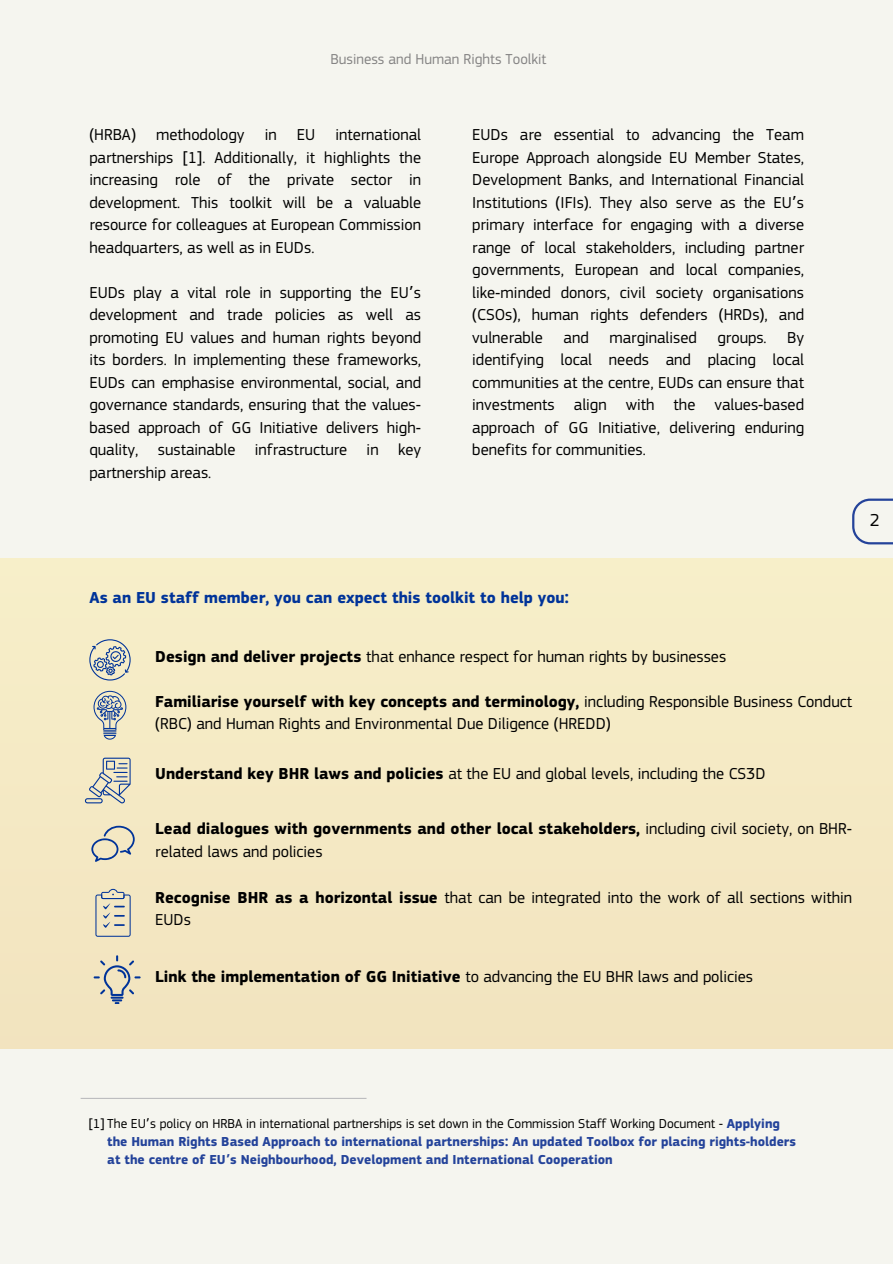
<style>
.page{position:relative;width:893px;height:1264px;background:#fff}
.page>*{position:absolute;margin:0;border:0;box-sizing:border-box;transform-origin:0 0}
.t1{font:18px "PF Square Sans Pro";color:#000}
.t2{font:16.5px/22.5px "PF Square Sans Pro";color:#000;text-align:justify}
.t3{font:700 16.5px/22.5px "PF Square Sans Pro";color:#000}
.t4{font:700 16.5px "PF Square Sans Pro";color:#039}
.t5{font:15px "PF Square Sans Pro";color:#858484}
.t6{font:700 13.5px/18px "PF Square Sans Pro";color:#24439a}
.t7{font:13.5px "PF Square Sans Pro";color:#000}
.s1{font-family:"Noto Sans"}
.s2{font-family:"Noto Sans Gurmukhi"}
.s3{font-weight:700}
.s4{font-weight:400}
.s5{font-weight:700;color:#24439a}
</style>
<div class="page">
<div style="left:0;top:0;width:892px;height:1263px;background:#f5f5ef"></div>
<hr style="left:81px;top:1097px;width:285px;height:1px;background:#bdbdbf">
<div style="left:0;top:558px;width:892px;height:490px;background:#f4e9c4"></div>
<svg style="left:89px;top:639px;width:42px;height:41px"></svg>
<svg style="left:93px;top:690px;width:33px;height:49px"></svg>
<svg style="left:85px;top:757px;width:46px;height:46px"></svg>
<svg style="left:95px;top:888px;width:35px;height:48px"></svg>
<svg style="left:94px;top:955px;width:47px;height:48px"></svg>
<svg style="left:91px;top:825px;width:44px;height:36px"></svg>
<svg style="left:852px;top:498px;width:40px;height:47px"></svg>
<p class="t5" style="left:330px;top:53px;width:217px">Business and Human Rights Toolkit</p>
<h2 class="t2" style="left:89px;top:125px;width:333px"><span class="s1">(</span>HRBA<span class="s1">)</span> methodology in EU international partnerships <span class="s1">[</span>1<span class="s1">]</span>. Additionally, it highlights the increasing role of the private sector in development. This toolkit will be a valuable resource for colleagues at European Commission headquarters, as well as in EUDs.</h2>
<h2 class="t2" style="left:89px;top:282px;width:333px">EUDs play a vital role in supporting the EU<span class="s2">’</span>s development and trade policies as well as promoting EU values and human rights beyond its borders. In implementing these frameworks, EUDs can emphasise environmental, social, and governance standards, ensuring that the values&shy;based approach of GG Initiative delivers high&shy;quality, sustainable infrastructure in key partnership areas.</h2>
<p class="t2" style="left:472px;top:125px;width:333px">EUDs are essential to advancing the Team Europe Approach alongside EU Member States, Development Banks, and International Financial Institutions <span class="s1">(</span>IFIs<span class="s1">)</span>. They also serve as the EU<span class="s2">’</span>s primary interface for engaging with a diverse range of local stakeholders, including partner governments, European and local companies, like<span class="s1">-</span>minded donors, civil society organisations <span class="s1">(</span>CSOs<span class="s1">)</span>, human rights defenders <span class="s1">(</span>HRDs<span class="s1">)</span>, and vulnerable</p>
<p class="t2" style="left:563px;top:327px;width:27px">and</p>
<p class="t2" style="left:609px;top:327px;width:89px">marginalised</p>
<p class="t2" style="left:717px;top:327px;width:51px">groups.</p>
<p class="t2" style="left:472px;top:327px;width:333px;text-indent:315px">By identifying local needs and placing local communities at the centre, EUDs can ensure that investments align with the values<span class="s1">-</span>based approach of GG Initiative, delivering enduring benefits for communities.</p>
<h2 class="t1" style="left:869px;top:512px;width:12px">2</h2>
<h1 class="t4" style="left:89px;top:590px;width:481px">As an EU staff member, you can expect this toolkit to help you<span class="s1">:</span></h1>
<p class="t2" style="left:155px;top:647px;width:572px"><span class="s3">Design and deliver projects</span> that enhance respect for human rights by businesses</p>
<p class="t2" style="left:155px;top:691px;width:698px"><span class="s3">Familiarise yourself with key concepts and terminology,</span> including Responsible Business Conduct <span class="s1">(</span>RBC<span class="s1">)</span> and Human Rights and Environmental Due Diligence <span class="s1">(</span>HREDD<span class="s1">)</span></p>
<h2 class="t2" style="left:155px;top:763px;width:611px"><span class="s3">Understand key BHR laws and policies</span> at the EU and global levels, including the CS3D</h2>
<p class="t3" style="left:155px;top:819px;width:698px">Lead dialogues with governments and other local stakeholders, <span class="s4">including civil society, on BHR&shy;related laws and policies</span></p>
<h2 class="t2" style="left:155px;top:887px;width:698px"><span class="s3">Recognise BHR as a horizontal issue</span> that can be integrated into the work of all sections within<br>EUDs</h2>
<h2 class="t3" style="left:155px;top:966px;width:599px">Link the implementation of GG Initiative <span class="s4">to advancing the EU BHR laws and policies</span></h2>
<h2 class="t7" style="left:88px;top:1117px;width:693px"><span class="s1">[</span>1<span class="s1">]</span> The EU<span class="s2">’</span>s policy on HRBA in international partnerships is set down in the Commission Staff Working Document <span class="s1">-</span> <span class="s5">Applying</span></h2>
<p class="t6" style="left:107px;top:1133px;width:690px">the Human Rights Based Approach to international partnerships<span class="s1">:</span> An updated Toolbox for placing rights<span class="s1">-</span>holders at the centre of EU<span class="s2">’</span>s Neighbourhood, Development and International Cooperation</p>
</div>
